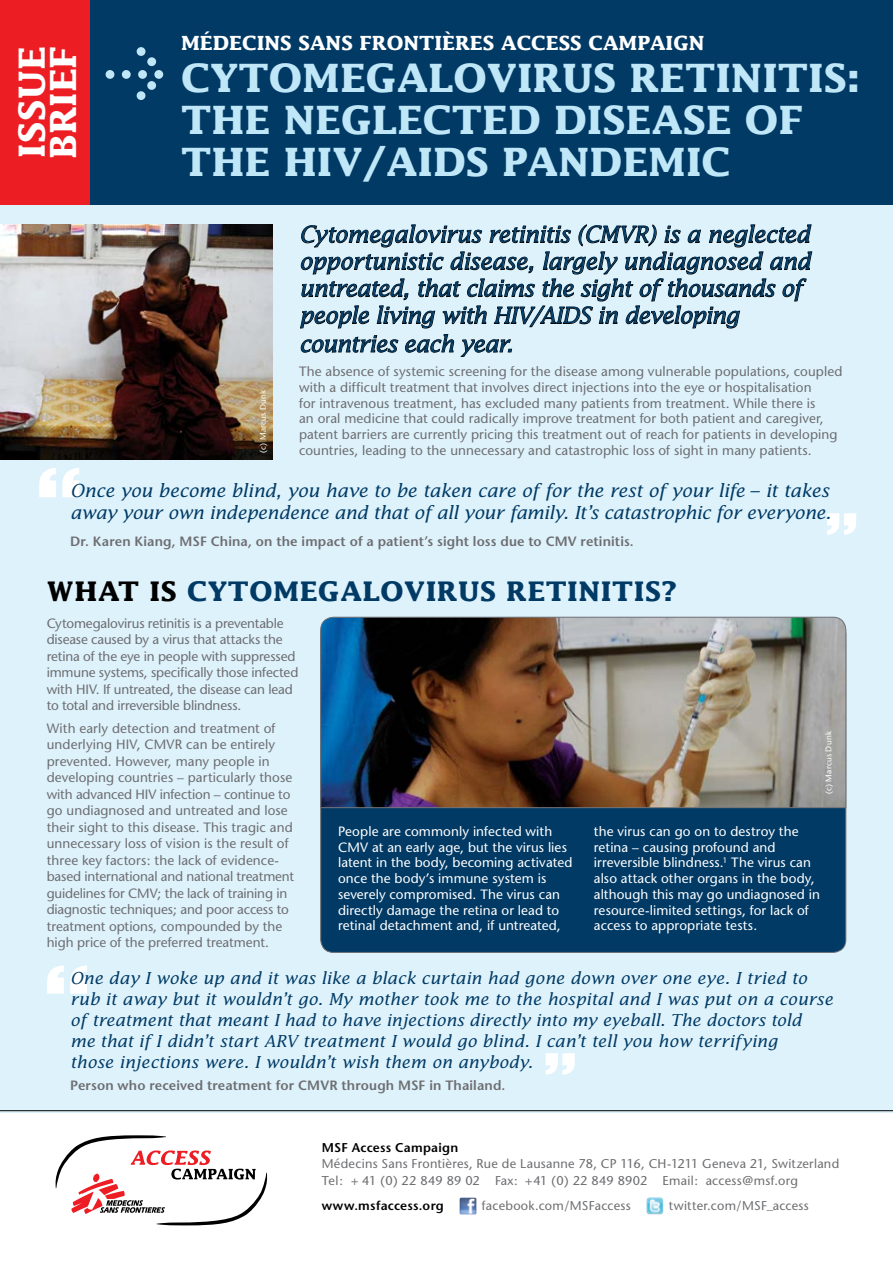
<style>
.page{position:relative;width:893px;height:1263px;background:#fff}
.page>*{position:absolute;margin:0;border:0;box-sizing:border-box;transform-origin:0 0}
.t1{font:700 39px "Lucida";color:#bfe7f7}
.t2{font:700 36px/31.5px "Lucida";color:#fff}
.t3{font:700 27px "Lucida";letter-spacing:.02em;color:#003a65}
.t4{font:italic 22.5px/27.3px "Lucida";letter-spacing:-.025em;color:#003a65}
.t5{font:700 19.5px "Lucida";color:#fff}
.t6{font:italic 18px/22.5px "Lucida";letter-spacing:-.02em;color:#003a65}
.t7{font:italic 16.5px/21px "Lucida";color:#003a65}
.t8{font:13.5px/16.5px "Stone Sans";letter-spacing:.005em;color:#6d6e71}
.t9{font:13.5px/15.8px "Stone Sans";letter-spacing:.005em;color:#fff}
.t10{font:13.5px/16.5px "Stone Sans";letter-spacing:-.015em;color:#6d6e71}
.t11{font:600 13.5px "Stone Sans";letter-spacing:.01em;color:#6d6e71}
.t12{font:12.75px/16.5px "Stone Sans";letter-spacing:.02em;color:#6d6e71}
.t13{font:600 12.75px "Stone Sans";letter-spacing:.02em;color:#000}
.t14{font:8.25px "Stone Sans";letter-spacing:.03em;color:#fff}
.s1{color:#000}
</style>
<div class="page">
<div style="left:0;top:0;width:893px;height:1112px;background:#def2fb"></div>
<div style="left:0;top:0;width:893px;height:204px;background:#003a65"></div>
<div style="left:106px;top:70px;width:8px;height:9px;background:#bfe7f7;border-radius:50%"></div>
<div style="left:122px;top:70px;width:9px;height:9px;background:#bfe7f7;border-radius:50%"></div>
<div style="left:138px;top:70px;width:9px;height:9px;background:#bfe7f7;border-radius:50%"></div>
<div style="left:154px;top:70px;width:9px;height:9px;background:#bfe7f7;border-radius:50%"></div>
<div style="left:147px;top:81px;width:9px;height:9px;background:#bfe7f7;border-radius:50%"></div>
<div style="left:137px;top:91px;width:8px;height:9px;background:#bfe7f7;border-radius:50%"></div>
<div style="left:147px;top:57px;width:9px;height:9px;background:#bfe7f7;border-radius:50%"></div>
<div style="left:137px;top:47px;width:8px;height:9px;background:#bfe7f7;border-radius:50%"></div>
<div style="left:0;top:0;width:89px;height:204px;background:#ed1d24"></div>
<img style="left:459px;top:1197px;width:17px;height:17px">
<img style="left:646px;top:1198px;width:17px;height:17px">
<svg style="left:56px;top:1135px;width:211px;height:90px"></svg>
<hr style="left:0;top:1110px;width:893px;height:1px;background:#000">
<svg style="left:300px;top:225px;width:512px;height:103px"></svg>
<svg style="left:301px;top:336px;width:97px;height:16px"></svg>
<svg style="left:405px;top:334px;width:49px;height:18px"></svg>
<svg style="left:461px;top:340px;width:51px;height:17px"></svg>
<svg style="left:47px;top:965px;width:40px;height:29px"></svg>
<svg style="left:546px;top:1053px;width:29px;height:22px"></svg>
<img style="left:0;top:225px;width:272px;height:234px">
<div style="left:321px;top:621px;width:525px;height:331px;background:#003a65;border-radius:13px"></div>
<img style="left:320px;top:616px;width:527px;height:192px">
<svg style="left:827px;top:513px;width:29px;height:22px"></svg>
<svg style="left:39px;top:468px;width:40px;height:29px"></svg>
<h2 class="t2" style="left:15px;top:158px;width:114px;rotate:-90deg">ISSUE<br>BRIEF</h2>
<h3 class="t5" style="left:181px;top:32px;width:335px">MÉDECINS SANS FRONTIÈRES ACCESS</h3>
<h3 class="t5" style="left:588px;top:32px;width:116px">CAMPAIGN</h3>
<h1 class="t1" style="left:181px;top:55px;width:474px">CYTOMEGALOVIRUS RETINITIS</h1>
<h1 class="t1" style="left:847px;top:55px;width:15px">:</h1>
<h1 class="t1" style="left:181px;top:97px;width:246px">THE NEGLECTED</h1>
<h1 class="t1" style="left:554px;top:97px;width:26px">DISEASE</h1>
<h1 class="t1" style="left:745px;top:97px;width:60px">OF</h1>
<h1 class="t1" style="left:181px;top:139px;width:231px">THE HIV/AIDS</h1>
<h1 class="t1" style="left:502px;top:139px;width:56px">PANDE</h1>
<h1 class="t1" style="left:648px;top:139px;width:60px">MIC</h1>
<p class="t14" style="left:258px;top:453px;width:65px;rotate:-90deg">(c) Marcus Dunk</p>
<h3 class="t4" style="left:299px;top:220px;width:513px">Cytomegalovirus retinitis (CMVR) is a neglected opportunistic disease, largely undiagnosed and untreated, that claims the sight of thousands of people living with HIV/AIDS in developing countries each year.</h3>
<p class="t8" style="left:299px;top:363px;width:545px;line-height:15.8px">The absence of systemic screening for the disease among vulnerable populations, coupled with a difficult treatment that involves direct injections into the eye or hospitalisation<br>for intravenous treatment, has excluded many patients from treatment. While there is<br>an oral medicine that could radically improve treatment for both patient and caregiver, patent barriers are currently pricing this treatment out of reach for patients in developing countries, leading to the unnecessary and catastrophic loss of sight in many patients.</p>
<h3 class="t6" style="left:70px;top:479px;width:763px">Once you become blind, you have to be taken care of for the rest of your life – it takes away your own independence and that of all your family. It’s catastrophic for everyone.</h3>
<p class="t11" style="left:70px;top:533px;width:565px">Dr. Karen Kiang, MSF China, on the impact of a patient’s sight loss due to CMV retinitis.</p>
<h3 class="t3" style="left:47px;top:575px;width:632px"><span class="s1">WHAT IS</span> CYTOMEGALOVIRUS RETINITIS?</h3>
<p class="t10" style="left:47px;top:614px;width:253px">Cytomegalovirus retinitis is a preventable disease caused by a virus that attacks the retina of the eye in people with suppressed immune systems, specifically those infected with HIV. If untreated, the disease can lead to total and irreversible blindness.</p>
<p class="t8" style="left:47px;top:720px;width:249px">With early detection and treatment of underlying HIV, CMVR can be entirely prevented. However, many people in developing countries – particularly those with advanced HIV infection – continue to go undiagnosed and untreated and lose their sight to this disease. This tragic and unnecessary loss of vision is the result of three key factors: the lack of evidence&shy;based international and national treatment guidelines for CMV; the lack of training in diagnostic techniques; and poor access to treatment options, compounded by the high price of the preferred treatment.</p>
<p class="t14" style="left:823px;top:794px;width:65px;rotate:-90deg">(c) Marcus Dunk</p>
<p class="t9" style="left:338px;top:823px;width:236px">People are commonly infected with CMV at an early age, but the virus lies latent in the body, becoming activated once the body’s immune system is severely compromised. The virus can directly damage the retina or lead to retinal detachment and, if untreated,</p>
<p class="t9" style="left:594px;top:823px;width:228px">the virus can go on to destroy the retina – causing profound and irreversible blindness.<sup>1</sup> The virus can also attack other organs in the body, although this may go undiagnosed in resource-limited settings, for lack of access to appropriate tests.</p>
<p class="t7" style="left:70px;top:967px;width:764px">One day I woke up and it was like a black curtain had gone down over one eye. I tried to rub it away but it wouldn’t go. My mother took me to the hospital and I was put on a course of treatment that meant I had to have injections directly into my eyeball. The doctors told<br>me that if I didn’t start ARV treatment I would go blind. I can’t tell you how terrifying<br>those injections were. I wouldn’t wish them on anybody.</p>
<p class="t11" style="left:70px;top:1077px;width:437px">Person who received treatment for CMVR through MSF in Thailand.</p>
<p class="t13" style="left:322px;top:1139px;width:138px">MSF Access Campaign</p>
<p class="t12" style="left:322px;top:1156px;width:519px">Médecins Sans Frontières, Rue de Lausanne 78, CP 116, CH-1211 Geneva 21, Switzerland<br>Tel: + 41 (0) 22 849 89 02 Fax: +41 (0) 22 849 8902 Email: access@msf.org</p>
<p class="t13" style="left:322px;top:1197px;width:124px">www.msfaccess.org</p>
<p class="t12" style="left:482px;top:1197px;width:151px">facebook.com/MSFaccess</p>
<p class="t12" style="left:669px;top:1197px;width:142px">twitter.com/MSF_access</p>
</div>
